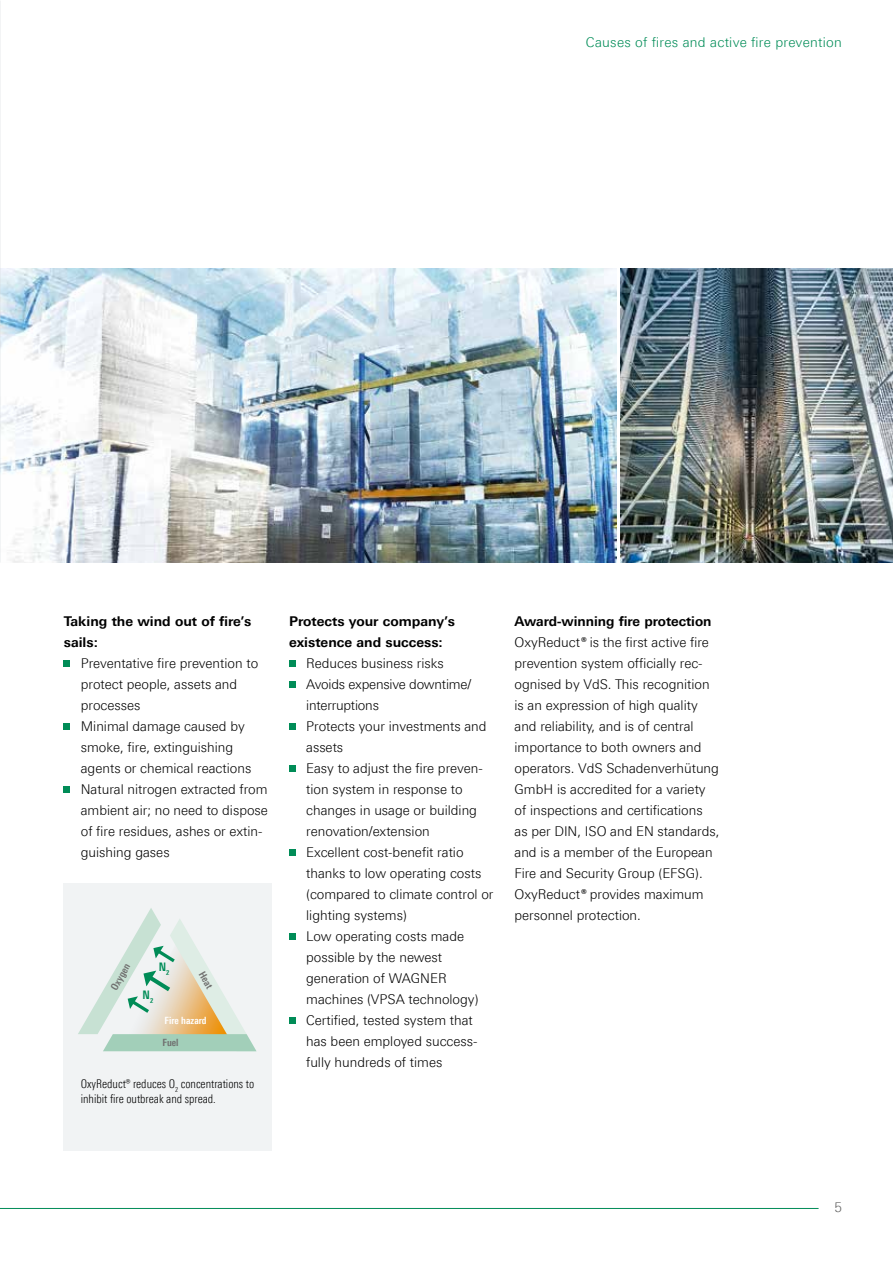
<style>
.page{position:relative;width:893px;height:1263px;background:#fff}
.page>*{position:absolute;margin:0;border:0;box-sizing:border-box;transform-origin:0 0}
.t1{font:300 13.5px/21px "LT Univers Basic";color:#000}
.t2{font:700 13.5px/21px "LT Univers Basic";color:#000}
.t3{font:300 13.5px "LT Univers Basic";letter-spacing:.02em;color:#008c57}
.t4{font:300 condensed 12px/15px "LT Univers";color:#000}
.t5{font:700 condensed 11.85px "LT Univers";color:#008c57}
.t6{font:700 condensed 10.05px "LT Univers";color:#6f6f6e}
.t7{font:700 condensed 10.05px "LT Univers";color:#fff}
.s1{font-weight:700}
.s2{font-weight:700;font-style:italic}
</style>
<div class="page">
<img style="left:1px;top:269px;width:616px;height:294px">
<img style="left:621px;top:269px;width:272px;height:294px">
<img style="left:0;top:0;width:1px;height:540px">
<hr style="left:0;top:1208px;width:819px;height:1px;background:#008c57">
<svg style="left:64px;top:660px;width:6px;height:6px"></svg>
<svg style="left:64px;top:723px;width:6px;height:6px"></svg>
<svg style="left:64px;top:786px;width:6px;height:6px"></svg>
<div style="left:289px;top:660px;width:7px;height:6px;background:#008c57"></div>
<div style="left:289px;top:681px;width:7px;height:6px;background:#008c57"></div>
<div style="left:289px;top:723px;width:7px;height:6px;background:#008c57"></div>
<div style="left:289px;top:765px;width:7px;height:6px;background:#008c57"></div>
<div style="left:289px;top:849px;width:7px;height:6px;background:#008c57"></div>
<div style="left:289px;top:933px;width:7px;height:6px;background:#008c57"></div>
<div style="left:289px;top:1017px;width:7px;height:6px;background:#008c57"></div>
<img style="left:0;top:437px;width:1px;height:126px">
<div style="left:64px;top:883px;width:208px;height:267px;background:#f1f3f4"></div>
<svg style="left:78px;top:908px;width:178px;height:143px"></svg>
<p class="t3" style="left:586px;top:34px;width:258px">Causes of fires and active fire prevention</p>
<p class="t2" style="left:64px;top:610px;width:189px">Taking the wind out of fire’s sails:</p>
<p class="t1" style="left:81px;top:652px;width:189px">Preventative fire prevention to protect people, assets and processes<br>Minimal damage caused by smoke, fire, extinguishing agents or chemical reactions<br>Natural nitrogen extracted from ambient air; no need to dispose of fire residues, ashes or extin&shy;guishing gases</p>
<p class="t5" style="left:159px;top:959px;width:12px">N<sub>2</sub></p>
<p class="t6" style="left:108px;top:986px;width:30px;rotate:-60deg">Oxygen</p>
<p class="t6" style="left:207px;top:969px;width:19px;rotate:60deg">Heat</p>
<p class="t7" style="left:165px;top:1014px;width:43px">Fire hazard</p>
<p class="t5" style="left:143px;top:988px;width:12px">N<sub>2</sub></p>
<p class="t6" style="left:163px;top:1036px;width:18px">Fuel</p>
<p class="t4" style="left:81px;top:1076px;width:175px">OxyReduct® reduces O<sub>2</sub> concentrations to inhibit fire outbreak and spread.</p>
<p class="t2" style="left:289px;top:610px;width:167px">Protects your company’s existence and success:</p>
<p class="t1" style="left:306px;top:652px;width:189px">Reduces business risks<br>Avoids expensive downtime/ interruptions<br>Protects your investments and assets<br>Easy to adjust the fire preven&shy;tion system in response to changes in usage or building renovation/extension<br>Excellent cost-benefit ratio thanks to low operating costs (compared to climate control or lighting systems)<br>Low operating costs made possible by the newest generation of WAGNER machines (VPSA technology)<br>Certified, tested system that has been employed success&shy;fully hundreds of times</p>
<p class="t1" style="left:514px;top:610px;width:206px"><span class="s1">Award-winning fire protection<br></span>OxyReduct<span class="s2">®</span> is the first active fire prevention system officially rec&shy;ognised by VdS. This recognition is an expression of high quality and reliability, and is of central importance to both owners and operators. VdS Schadenverhütung<br>GmbH is accredited for a variety of inspections and certifications<br>as per DIN, ISO and EN standards, and is a member of the European<br>Fire and Security Group (EFSG).<br>OxyReduct<span class="s2">®</span> provides maximum personnel protection.</p>
<p class="t1" style="left:834px;top:1196px;width:9px">5</p>
</div>
